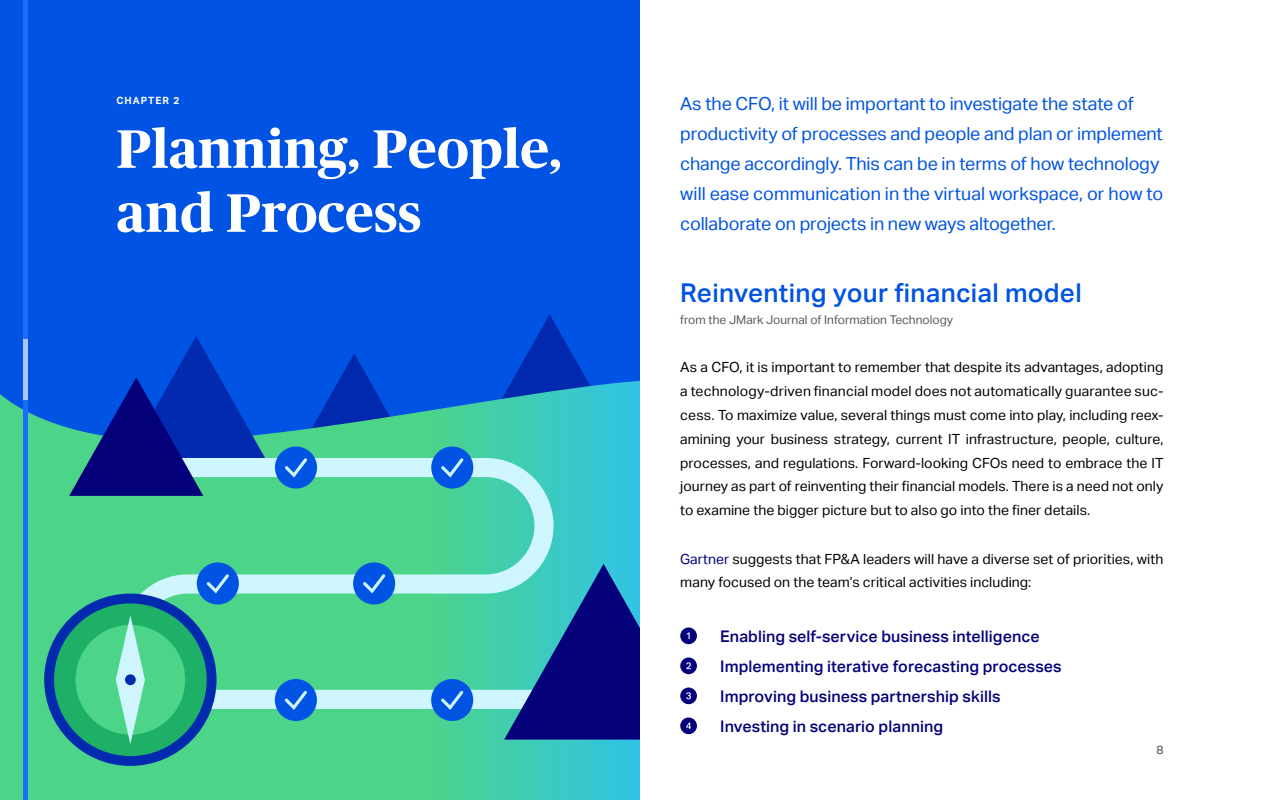
<style>
.page{position:relative;width:1280px;height:800px;background:#fff}
.page>*{position:absolute;margin:0;border:0;box-sizing:border-box;transform-origin:0 0}
.t1{font:700 54px/64px "Publico Headline";letter-spacing:.01em;color:#fff}
.t2{font:500 26px "Aktiv Grotesk";letter-spacing:.01em;color:#0053e3}
.t3{font:18px/30px "Aktiv Grotesk";letter-spacing:-.01em;color:#0053e3}
.t4{font:500 16px/30px "Aktiv Grotesk";letter-spacing:.005em;color:#04007a}
.t5{font:14px/24px "Aktiv Grotesk";letter-spacing:.005em;color:#000;text-align:justify}
.t6{font:12px "Aktiv Grotesk";color:#58595b}
.t7{font:500 12px "Aktiv Grotesk";color:#000}
.t8{font:700 10px "Aktiv Grotesk";letter-spacing:.1em;color:#fff}
.s1{color:#04007a}
</style>
<div class="page">
<div style="left:0;top:0;width:640px;height:800px;background:#0053e3"></div>
<svg style="left:0;top:380px;width:640px;height:420px;background:#43cb9c"></svg>
<svg style="left:121px;top:458px;width:433px;height:251px;background:#5ed89f"></svg>
<svg style="left:69px;top:336px;width:197px;height:160px"></svg>
<div style="left:431px;top:447px;width:42px;height:42px;background:#0053e3;border-radius:50%"></div>
<svg style="left:441px;top:314px;width:191px;height:164px"></svg>
<div style="left:275px;top:447px;width:42px;height:42px;background:#0053e3;border-radius:50%"></div>
<svg style="left:285px;top:353px;width:129px;height:125px"></svg>
<div style="left:431px;top:679px;width:42px;height:42px;background:#0053e3;border-radius:50%"></div>
<svg style="left:441px;top:691px;width:22px;height:19px"></svg>
<div style="left:275px;top:679px;width:42px;height:42px;background:#0053e3;border-radius:50%"></div>
<svg style="left:285px;top:691px;width:22px;height:19px"></svg>
<div style="left:353px;top:562px;width:42px;height:42px;background:#0053e3;border-radius:50%"></div>
<svg style="left:363px;top:574px;width:22px;height:19px"></svg>
<div style="left:197px;top:562px;width:42px;height:42px;background:#0053e3;border-radius:50%"></div>
<svg style="left:207px;top:574px;width:22px;height:19px"></svg>
<div style="left:44px;top:594px;width:173px;height:172px;background:#012aae;border-radius:50%"></div>
<div style="left:54px;top:603px;width:153px;height:153px;background:#1db066;border-radius:50%"></div>
<div style="left:76px;top:625px;width:109px;height:110px;background:#4cd489;border-radius:50%"></div>
<svg style="left:116px;top:615px;width:29px;height:129px"></svg>
<div style="left:125px;top:674px;width:11px;height:11px;background:#012aae;border-radius:50%"></div>
<div style="left:23px;top:0;width:5px;height:800px;background:#1a6dfc"></div>
<div style="left:23px;top:339px;width:5px;height:61px;background:#abc8f5"></div>
<svg style="left:504px;top:564px;width:193px;height:176px"></svg>
<p class="t8" style="left:117px;top:95px;width:64px">CHAPTER 2</p>
<h1 class="t1" style="left:117px;top:114px;width:447px">Planning, People, and Process</h1>
<p class="t3" style="left:680px;top:88px;width:485px">As the CFO, it will be important to investigate the state of productivity of processes and people and plan or implement change accordingly. This can be in terms of how technology will ease communication in the virtual workspace, or how to collaborate on projects in new ways altogether.</p>
<h2 class="t2" style="left:680px;top:277px;width:403px">Reinventing your financial model</h2>
<p class="t6" style="left:680px;top:312px;width:274px">from the JMark Journal of Information Technology</p>
<p class="t5" style="left:680px;top:355px;width:485px">As a CFO, it is important to remember that despite its advantages, adopting a technology-driven financial model does not automatically guarantee suc&shy;cess. To maximize value, several things must come into play, including reex&shy;amining your business strategy, current IT infrastructure, people, culture, processes, and regulations. Forward-looking CFOs need to embrace the IT journey as part of reinventing their financial models. There is a need not only to examine the bigger picture but to also go into the finer details.</p>
<p class="t5" style="left:680px;top:547px;width:485px"><span class="s1">Gartner</span> suggests that FP&amp;A leaders will have a diverse set of priorities, with many focused on the team’s critical activities including:</p>
<p class="t4" style="left:720px;top:621px;width:343px">Enabling self-service business intelligence Implementing iterative forecasting processes Improving business partnership skills Investing in scenario planning</p>
<p class="t7" style="left:1156px;top:743px;width:9px">8</p>
</div>
